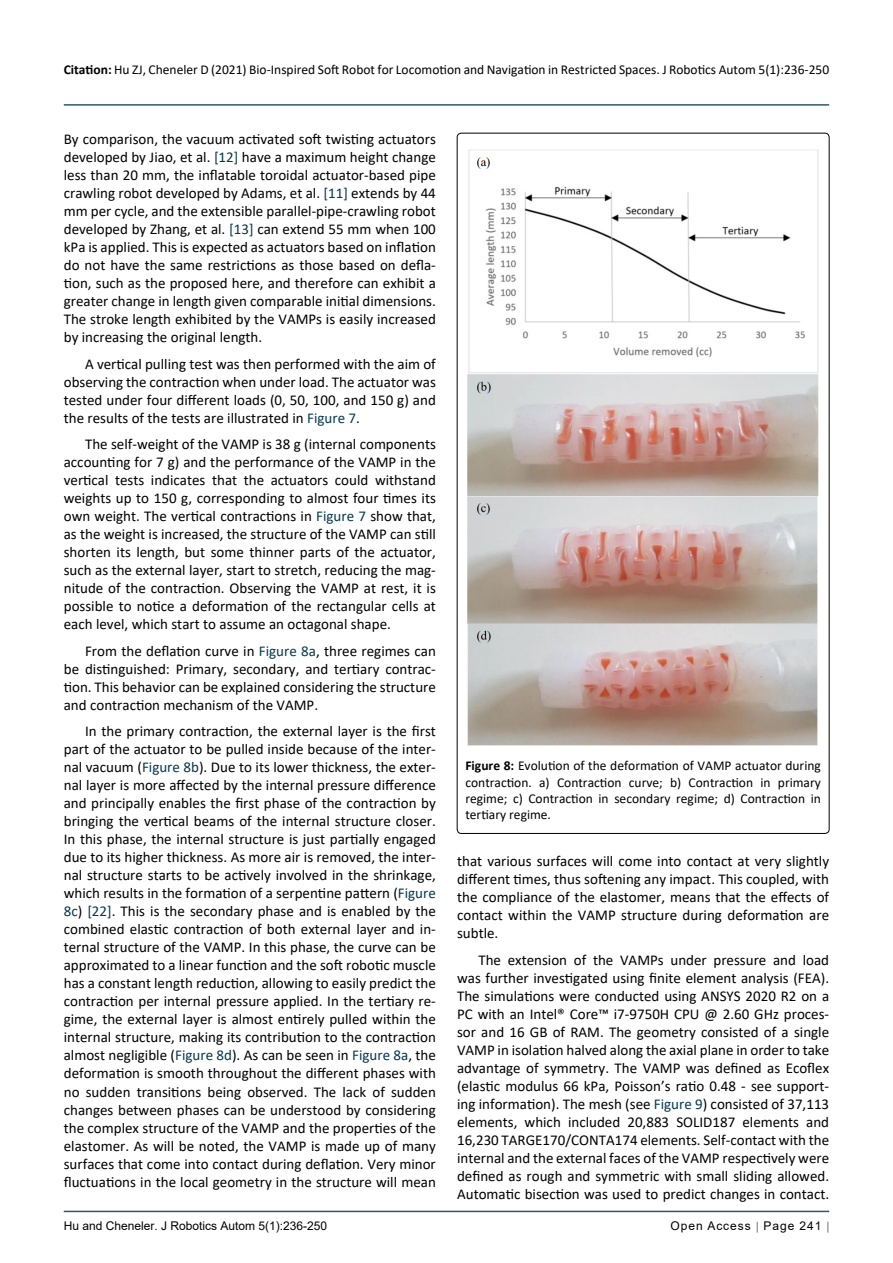
<style>
.page{position:relative;width:893px;height:1263px;background:#fff}
.page>*{position:absolute;margin:0;border:0;box-sizing:border-box;transform-origin:0 0}
.t1{font:15px/18px "Calibri";color:#000;text-align:justify}
.t2{font:13.5px/16.2px "Calibri";color:#000;text-align:justify}
.t3{font:12px "Arial";color:#000}
.t4{font:12px "Arial";letter-spacing:.08em;color:#000}
.s1{font-weight:700}
.s2{color:#073950}
</style>
<div class="page">
<hr style="left:64px;top:1211px;width:765px;height:1px;background:#073950">
<hr style="left:64px;top:104px;width:765px;height:2px;background:#073950">
<img style="left:467px;top:149px;width:352px;height:597px">
<p class="t2" style="left:64px;top:61px;width:767px"><span class="s1">Citation:</span> Hu ZJ, Cheneler D (2021) Bio-Inspired Soft Robot for Locomotion and Navigation in Restricted Spaces. J Robotics Autom 5(1):236-250</p>
<p class="t1" style="left:64px;top:130px;width:374px">By comparison, the vacuum activated soft twisting actuators developed by Jiao, et al. <span class="s2">[12]</span> have a maximum height change less than 20 mm, the inflatable toroidal actuator-based pipe crawling robot developed by Adams, et al. <span class="s2">[11]</span> extends by 44 mm per cycle, and the extensible parallel-pipe-crawling robot developed by Zhang, et al. <span class="s2">[13]</span> can extend 55 mm when 100 kPa is applied. This is expected as actuators based on inflation do not have the same restrictions as those based on defla&shy;tion, such as the proposed here, and therefore can exhibit a greater change in length given comparable initial dimensions.<br>The stroke length exhibited by the VAMPs is easily increased by increasing the original length.</p>
<p class="t1" style="left:64px;top:354px;width:374px;text-indent:21px">A vertical pulling test was then performed with the aim of observing the contraction when under load. The actuator was tested under four different loads (0, 50, 100, and 150 g) and the results of the tests are illustrated in <span class="s2">Figure 7</span>.</p>
<p class="t1" style="left:64px;top:435px;width:374px;text-indent:21px">The self-weight of the VAMP is 38 g (internal components accounting for 7 g) and the performance of the VAMP in the vertical tests indicates that the actuators could withstand weights up to 150 g, corresponding to almost four times its own weight. The vertical contractions in <span class="s2">Figure 7</span> show that, as the weight is increased, the structure of the VAMP can still shorten its length, but some thinner parts of the actuator, such as the external layer, start to stretch, reducing the mag&shy;nitude of the contraction. Observing the VAMP at rest, it is possible to notice a deformation of the rectangular cells at each level, which start to assume an octagonal shape.</p>
<p class="t1" style="left:64px;top:641px;width:374px;text-indent:21px">From the deflation curve in <span class="s2">Figure 8a</span>, three regimes can be distinguished: Primary, secondary, and tertiary contrac&shy;tion. This behavior can be explained considering the structure and contraction mechanism of the VAMP.</p>
<p class="t1" style="left:64px;top:722px;width:374px;text-indent:21px">In the primary contraction, the external layer is the first part of the actuator to be pulled inside because of the inter&shy;nal vacuum (<span class="s2">Figure 8b</span>). Due to its lower thickness, the exter&shy;nal layer is more affected by the internal pressure difference and principally enables the first phase of the contraction by bringing the vertical beams of the internal structure closer.<br>In this phase, the internal structure is just partially engaged due to its higher thickness. As more air is removed, the inter&shy;nal structure starts to be actively involved in the shrinkage, which results in the formation of a serpentine pattern (<span class="s2">Figure 8c</span>) <span class="s2">[22]</span>. This is the secondary phase and is enabled by the combined elastic contraction of both external layer and in&shy;ternal structure of the VAMP. In this phase, the curve can be approximated to a linear function and the soft robotic muscle has a constant length reduction, allowing to easily predict the contraction per internal pressure applied. In the tertiary re&shy;gime, the external layer is almost entirely pulled within the internal structure, making its contribution to the contraction almost negligible (<span class="s2">Figure 8d</span>). As can be seen in <span class="s2">Figure 8a</span>, the deformation is smooth throughout the different phases with no sudden transitions being observed. The lack of sudden changes between phases can be understood by considering the complex structure of the VAMP and the properties of the elastomer. As will be noted, the VAMP is made up of many surfaces that come into contact during deflation. Very minor fluctuations in the local geometry in the structure will mean</p>
<p class="t2" style="left:465px;top:757px;width:357px"><span class="s1">Figure 8:</span> Evolution of the deformation of VAMP actuator during contraction. a) Contraction curve; b) Contraction in primary regime; c) Contraction in secondary regime; d) Contraction in tertiary regime.</p>
<p class="t1" style="left:457px;top:852px;width:374px">that various surfaces will come into contact at very slightly different times, thus softening any impact. This coupled, with the compliance of the elastomer, means that the effects of contact within the VAMP structure during deformation are subtle.</p>
<p class="t1" style="left:457px;top:950px;width:374px;text-indent:21px">The extension of the VAMPs under pressure and load was further investigated using finite element analysis (FEA).<br>The simulations were conducted using ANSYS 2020 R2 on a PC with an Intel® Core™ i7-9750H CPU @ 2.60 GHz proces&shy;sor and 16 GB of RAM. The geometry consisted of a single VAMP in isolation halved along the axial plane in order to take advantage of symmetry. The VAMP was defined as Ecoflex (elastic modulus 66 kPa, Poisson’s ratio 0.48 - see support&shy;ing information). The mesh (see <span class="s2">Figure 9</span>) consisted of 37,113 elements, which included 20,883 SOLID187 elements and 16,230 TARGE170/CONTA174 elements. Self-contact with the internal and the external faces of the VAMP respectively were defined as rough and symmetric with small sliding allowed.<br>Automatic bisection was used to predict changes in contact.</p>
<p class="t3" style="left:64px;top:1217px;width:265px">Hu and Cheneler. J Robotics Autom 5(1):236-250</p>
<p class="t4" style="left:670px;top:1217px;width:152px">Open Access Page 241</p>
</div>
